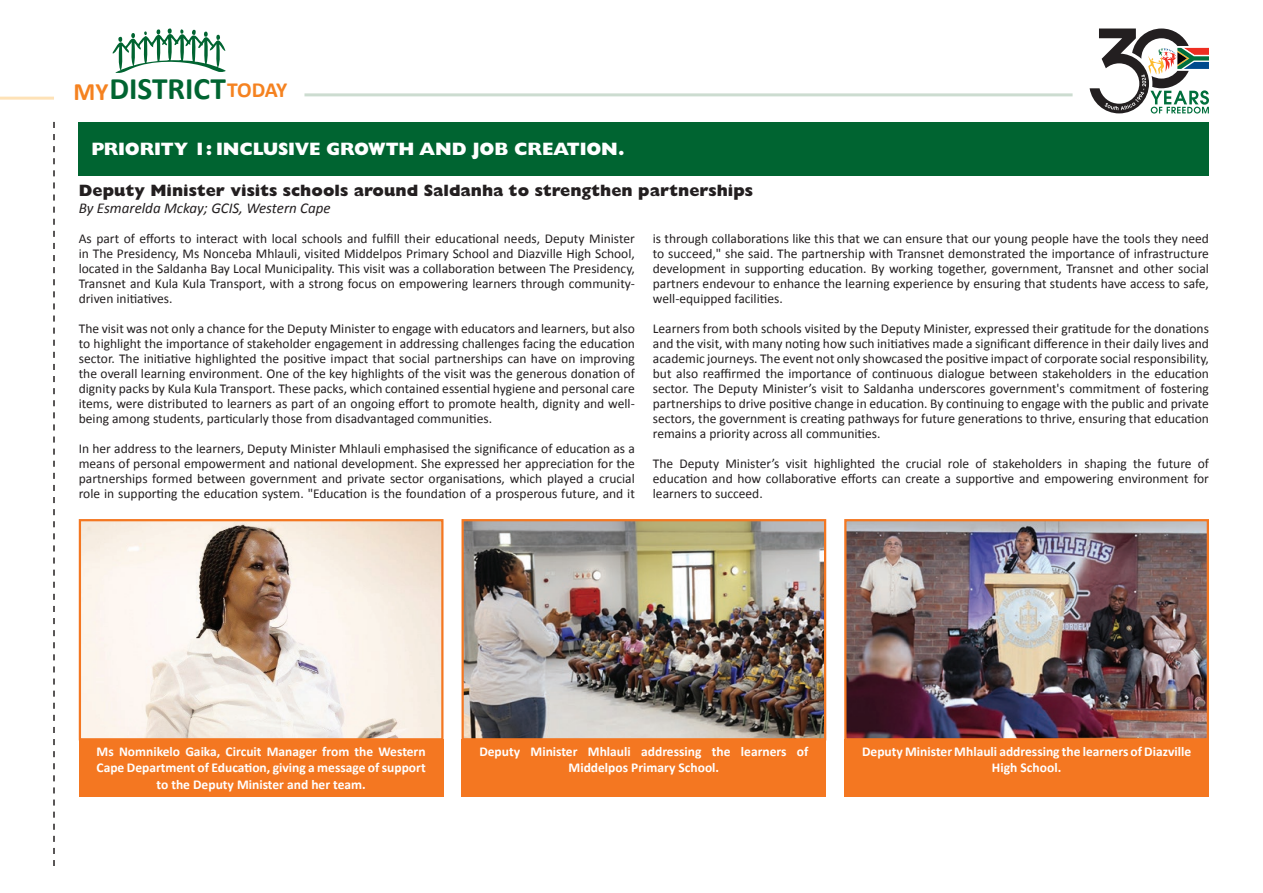
<style>
.page{position:relative;width:1263px;height:893px;background:#fff}
.page>*{position:absolute;margin:0;border:0;box-sizing:border-box;transform-origin:0 0}
.t1{font:700 31.35px "Calibri";color:#006431}
.t2{font:800 18px "Gill Sans MT Pro";letter-spacing:-.01em;color:#fff}
.t3{font:800 16.5px "Gill Sans MT Pro";color:#231f20}
.t4{font:italic 15px "Calibri";color:#231f20}
.t5{font:13.5px/15px "Calibri";color:#231f20;text-align:justify}
.t6{font:700 13.5px/16.2px "Calibri";color:#fff;text-align:center}
.s1{font-size:25.05px;color:#f58220}
.s2{font-size:21.6px;color:#f58220}
</style>
<div class="page">
<div style="left:79px;top:122px;width:1130px;height:54px;background:#006431"></div>
<svg style="left:53px;top:122px;width:2px;height:744px"></svg>
<hr style="left:0;top:97px;width:54px;height:3px;background:#fee2b7">
<hr style="left:304px;top:93px;width:768px;height:3px;background:#ccdcd0">
<svg style="left:113px;top:28px;width:113px;height:45px"></svg>
<svg style="left:1089px;top:29px;width:120px;height:85px"></svg>
<img style="left:82px;top:522px;width:358px;height:215px">
<div style="left:79px;top:519px;width:364px;height:221px;border:2px solid #f47721"></div>
<div style="left:79px;top:739px;width:364px;height:57px;background:#f47721"></div>
<img style="left:464px;top:522px;width:359px;height:215px">
<div style="left:461px;top:519px;width:365px;height:221px;border:2px solid #f47721"></div>
<div style="left:461px;top:739px;width:365px;height:57px;background:#f47721"></div>
<img style="left:847px;top:522px;width:359px;height:215px">
<div style="left:844px;top:519px;width:365px;height:221px;border:2px solid #f47721"></div>
<div style="left:844px;top:739px;width:365px;height:57px;background:#f47721"></div>
<h1 class="t1" style="left:73px;top:69px;width:215px"><span class="s1">MY</span>DISTRICT<span class="s2">TODAY</span></h1>
<h2 class="t2" style="left:91px;top:138px;width:535px">PRIORITY 1: INCLUSIVE GROWTH AND JOB CREATION.</h2>
<p class="t3" style="left:79px;top:181px;width:676px">Deputy Minister visits schools around Saldanha to strengthen partnerships</p>
<p class="t4" style="left:79px;top:197px;width:253px">By Esmarelda Mckay; GCIS, Western Cape</p>
<p class="t5" style="left:79px;top:231px;width:558px">As part of efforts to interact with local schools and fulfill their educational needs, Deputy Minister in The Presidency, Ms Nonceba Mhlauli, visited Middelpos Primary School and Diazville High School, located in the Saldanha Bay Local Municipality. This visit was a collaboration between The Presidency, Transnet and Kula Kula Transport, with a strong focus on empowering learners through community&shy;driven initiatives.</p>
<p class="t5" style="left:79px;top:321px;width:558px">The visit was not only a chance for the Deputy Minister to engage with educators and learners, but also to highlight the importance of stakeholder engagement in addressing challenges facing the education sector. The initiative highlighted the positive impact that social partnerships can have on improving the overall learning environment. One of the key highlights of the visit was the generous donation of dignity packs by Kula Kula Transport. These packs, which contained essential hygiene and personal care items, were distributed to learners as part of an ongoing effort to promote health, dignity and well&shy;being among students, particularly those from disadvantaged communities.</p>
<p class="t5" style="left:79px;top:441px;width:558px">In her address to the learners, Deputy Minister Mhlauli emphasised the significance of education as a means of personal empowerment and national development. She expressed her appreciation for the partnerships formed between government and private sector organisations, which played a crucial role in supporting the education system. "Education is the foundation of a prosperous future, and it</p>
<p class="t5" style="left:653px;top:231px;width:558px">is through collaborations like this that we can ensure that our young people have the tools they need to succeed," she said. The partnership with Transnet demonstrated the importance of infrastructure development in supporting education. By working together, government, Transnet and other social partners endevour to enhance the learning experience by ensuring that students have access to safe, well-equipped facilities.</p>
<p class="t5" style="left:653px;top:321px;width:558px">Learners from both schools visited by the Deputy Minister, expressed their gratitude for the donations and the visit, with many noting how such initiatives made a significant difference in their daily lives and academic journeys. The event not only showcased the positive impact of corporate social responsibility, but also reaffirmed the importance of continuous dialogue between stakeholders in the education sector. The Deputy Minister’s visit to Saldanha underscores government's commitment of fostering partnerships to drive positive change in education. By continuing to engage with the public and private sectors, the government is creating pathways for future generations to thrive, ensuring that education remains a priority across all communities.</p>
<p class="t5" style="left:653px;top:456px;width:558px">The Deputy Minister’s visit highlighted the crucial role of stakeholders in shaping the future of education and how collaborative efforts can create a supportive and empowering environment for learners to succeed.</p>
<p class="t6" style="left:97px;top:744px;width:331px">Ms Nomnikelo Gaika, Circuit Manager from the Western<br>Cape Department of Education, giving a message of support to the Deputy Minister and her team.</p>
<p class="t6" style="left:479px;top:744px;width:331px">Deputy Minister Mhlauli addressing the learners of<br>Middelpos Primary School.</p>
<p class="t6" style="left:862px;top:744px;width:331px">Deputy Minister Mhlauli addressing the learners of Diazville<br>High School.</p>
</div>
